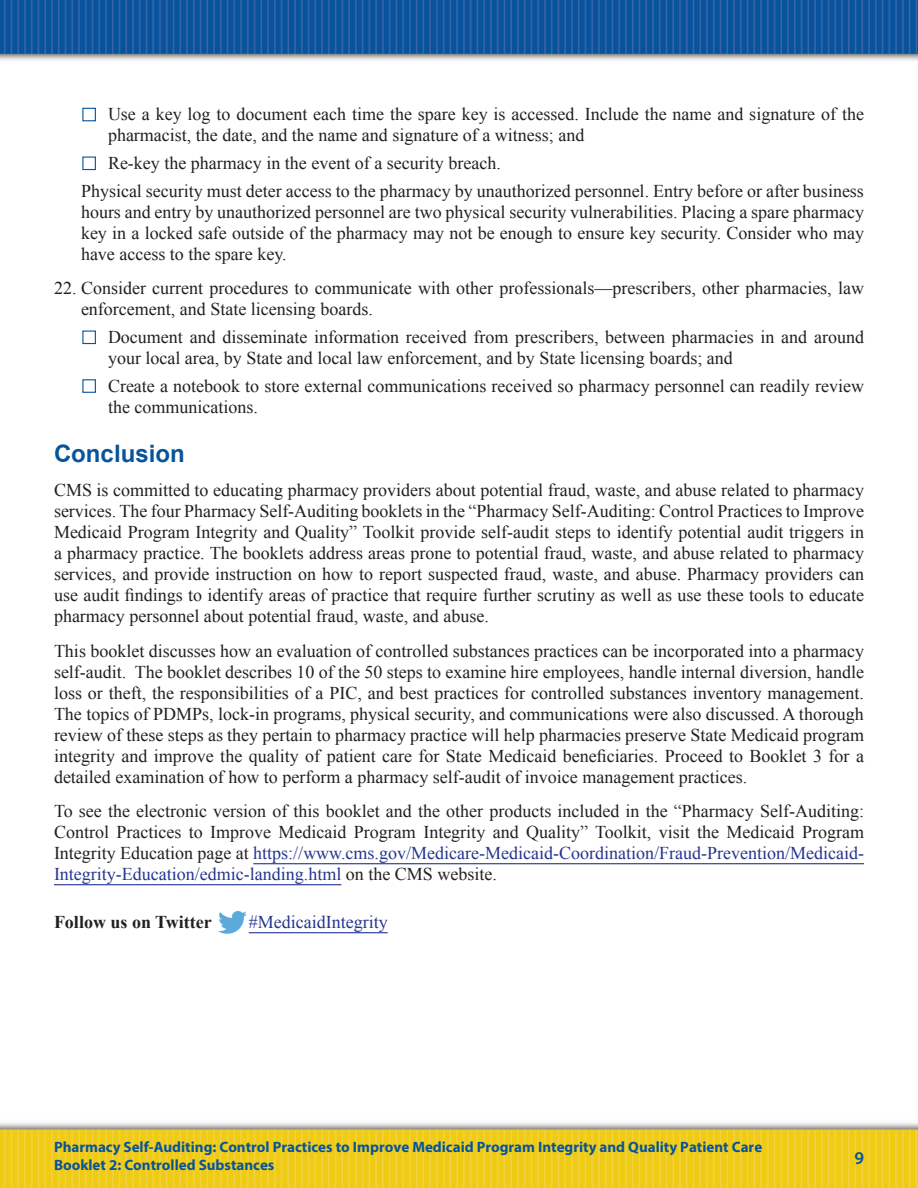
<style>
.page{position:relative;width:918px;height:1188px;background:#fff}
.page>*{position:absolute;margin:0;border:0;box-sizing:border-box;transform-origin:0 0}
.t1{font:700 24px "Arial";color:#07549c}
.t2{font:18px/21px "Times New Roman";color:#231f20}
.t3{font:18px "Times New Roman";color:#25358f}
.t4{font:700 18px "Times New Roman";color:#231f20}
.t5{font:600 18px "Myriad Pro";color:#07549c}
.t6{font:700 15px/18px "Myriad Pro";color:#07549c}
.s1{color:#25358f}
</style>
<div class="page">
<img style="left:0;top:0;width:918px;height:61px">
<img style="left:0;top:1123px;width:918px;height:65px">
<hr style="left:253px;top:863px;width:611px;height:1px;background:#25358f">
<hr style="left:54px;top:884px;width:287px;height:1px;background:#25358f">
<hr style="left:249px;top:932px;width:139px;height:1px;background:#25358f">
<div style="left:82px;top:108px;width:14px;height:13px;border:1px solid #07549c"></div>
<div style="left:82px;top:157px;width:14px;height:13px;border:1px solid #07549c"></div>
<div style="left:82px;top:331px;width:14px;height:13px;border:1px solid #07549c"></div>
<div style="left:82px;top:379px;width:14px;height:14px;border:1px solid #07549c"></div>
<img style="left:219px;top:911px;width:27px;height:23px">
<p class="t2" style="left:108px;top:104px;width:758px">Use a key log to document each time the spare key is accessed. Include the name and signature of the pharmacist, the date, and the name and signature of a witness; and</p>
<p class="t2" style="left:108px;top:152px;width:394px">Re-key the pharmacy in the event of a security breach.</p>
<p class="t2" style="left:81px;top:180px;width:785px;text-align:justify">Physical security must deter access to the pharmacy by unauthorized personnel. Entry before or after business hours and entry by unauthorized personnel are two physical security vulnerabilities. Placing a spare pharmacy key in a locked safe outside of the pharmacy may not be enough to ensure key security. Consider who may have access to the spare key.</p>
<p class="t2" style="left:81px;top:278px;width:785px;text-indent:-27px">22. Consider current procedures to communicate with other professionals—prescribers, other pharmacies, law enforcement, and State licensing boards.</p>
<p class="t2" style="left:108px;top:326px;width:758px">Document and disseminate information received from prescribers, between pharmacies in and around your local area, by State and local law enforcement, and by State licensing boards; and</p>
<p class="t2" style="left:108px;top:375px;width:758px">Create a notebook to store external communications received so pharmacy personnel can readily review the communications.</p>
<h2 class="t1" style="left:54px;top:437px;width:132px">Conclusion</h2>
<p class="t2" style="left:54px;top:479px;width:812px;text-align:justify">CMS is committed to educating pharmacy providers about potential fraud, waste, and abuse related to pharmacy services. The four Pharmacy Self-Auditing booklets in the “Pharmacy Self-Auditing: Control Practices to Improve Medicaid Program Integrity and Quality” Toolkit provide self-audit steps to identify potential audit triggers in a pharmacy practice. The booklets address areas prone to potential fraud, waste, and abuse related to pharmacy services, and provide instruction on how to report suspected fraud, waste, and abuse. Pharmacy providers can use audit findings to identify areas of practice that require further scrutiny as well as use these tools to educate pharmacy personnel about potential fraud, waste, and abuse.</p>
<p class="t2" style="left:54px;top:640px;width:812px;text-align:justify">This booklet discusses how an evaluation of controlled substances practices can be incorporated into a pharmacy self-audit. The booklet describes 10 of the 50 steps to examine hire employees, handle internal diversion, handle loss or theft, the responsibilities of a PIC, and best practices for controlled substances inventory management.<br>The topics of PDMPs, lock-in programs, physical security, and communications were also discussed. A thorough review of these steps as they pertain to pharmacy practice will help pharmacies preserve State Medicaid program integrity and improve the quality of patient care for State Medicaid beneficiaries. Proceed to Booklet 3 for a detailed examination of how to perform a pharmacy self-audit of invoice management practices.</p>
<p class="t2" style="left:54px;top:801px;width:812px;text-align:justify">To see the electronic version of this booklet and the other products included in the “Pharmacy Self-Auditing:<br>Control Practices to Improve Medicaid Program Integrity and Quality” Toolkit, visit the Medicaid Program Integrity Education page at <span class="s1">https://www.cms.gov/Medicare-Medicaid-Coordination/Fraud-Prevention/Medicaid-Integrity-Education/edmic-landing.html</span> on the CMS website.</p>
<p class="t4" style="left:54px;top:910px;width:159px">Follow us on Twitter</p>
<p class="t3" style="left:249px;top:910px;width:140px">#MedicaidIntegrity</p>
<p class="t6" style="left:54px;top:1138px;width:710px">Pharmacy Self-Auditing: Control Practices to Improve Medicaid Program Integrity and Quality Patient Care<br>Booklet 2: Controlled Substances</p>
<p class="t5" style="left:854px;top:1147px;width:11px">9</p>
</div>
